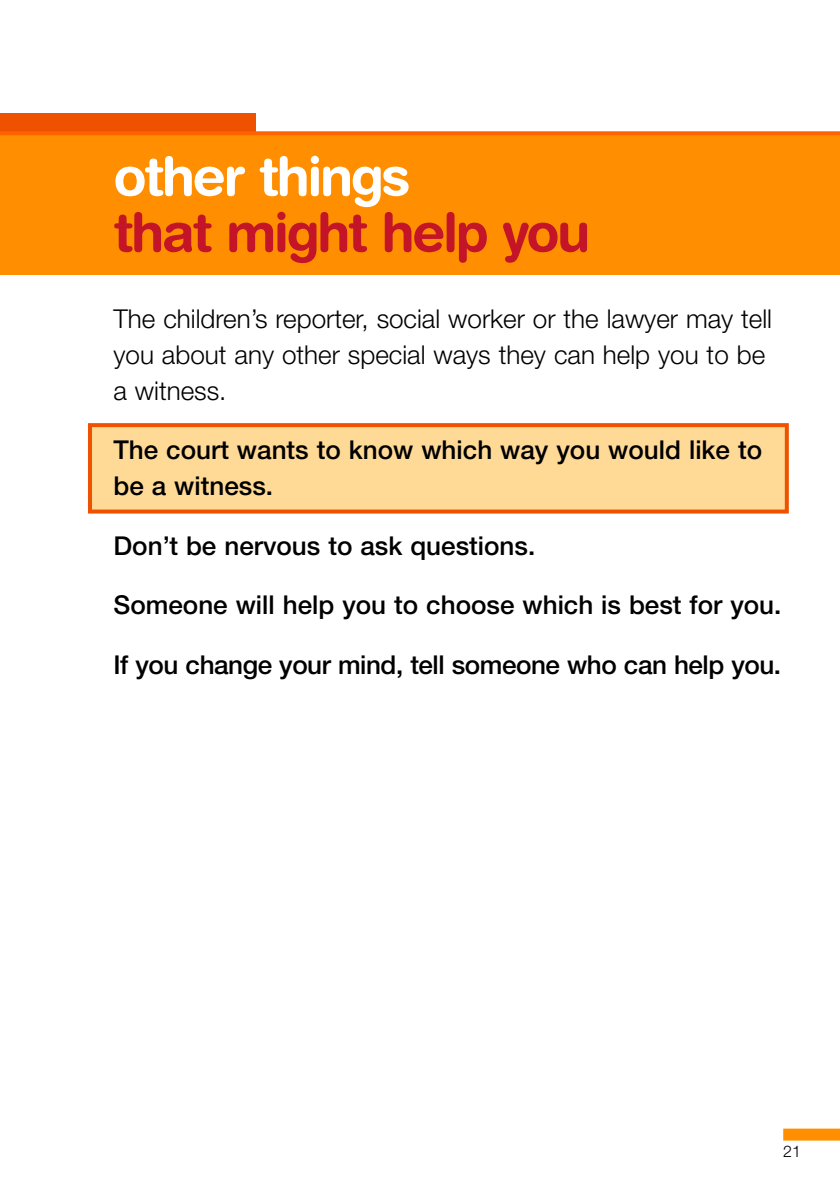
<style>
.page{position:relative;width:840px;height:1191px;background:#fff}
.page>*{position:absolute;margin:0;border:0;box-sizing:border-box;transform-origin:0 0}
.t1{font:700 54px "Helvetica Rounded";letter-spacing:-.045em;color:#c41427}
.t2{font:700 54px "Helvetica Rounded";letter-spacing:-.045em;color:#fff}
.t3{font:500 26px/36px "Helvetica Neue";color:#000}
.t4{font:300 26px/36px "Helvetica Neue";color:#000}
.t5{font:300 16px "Helvetica Neue";color:#000}
</style>
<div class="page">
<div style="left:90px;top:425px;width:696px;height:86px;background:#ffd996"></div>
<div style="left:88px;top:423px;width:700px;height:90px;border:4px solid #ee5100"></div>
<div style="left:782px;top:1128px;width:57px;height:12px;background:#ff8f00"></div>
<div style="left:0;top:133px;width:839px;height:142px;background:#ff8f00"></div>
<div style="left:0;top:113px;width:255px;height:20px;background:#ee5100"></div>
<svg style="left:0;top:131px;width:839px;height:4px;background:#fe690c"></svg>
<h1 class="t2" style="left:113px;top:157px;width:298px">other things</h1>
<h1 class="t1" style="left:113px;top:213px;width:478px">that might help you</h1>
<p class="t4" style="left:113px;top:303px;width:659px">The children’s reporter, social worker or the lawyer may tell you about any other special ways they can help you to be a witness.</p>
<p class="t3" style="left:113px;top:434px;width:649px">The court wants to know which way you would like to be a witness.</p>
<p class="t3" style="left:113px;top:530px;width:423px">Don’t be nervous to ask questions.</p>
<p class="t3" style="left:113px;top:589px;width:669px">Someone will help you to choose which is best for you.</p>
<p class="t3" style="left:113px;top:649px;width:668px">If you change your mind, tell someone who can help you.</p>
<p class="t5" style="left:782px;top:1146px;width:19px">21</p>
</div>
